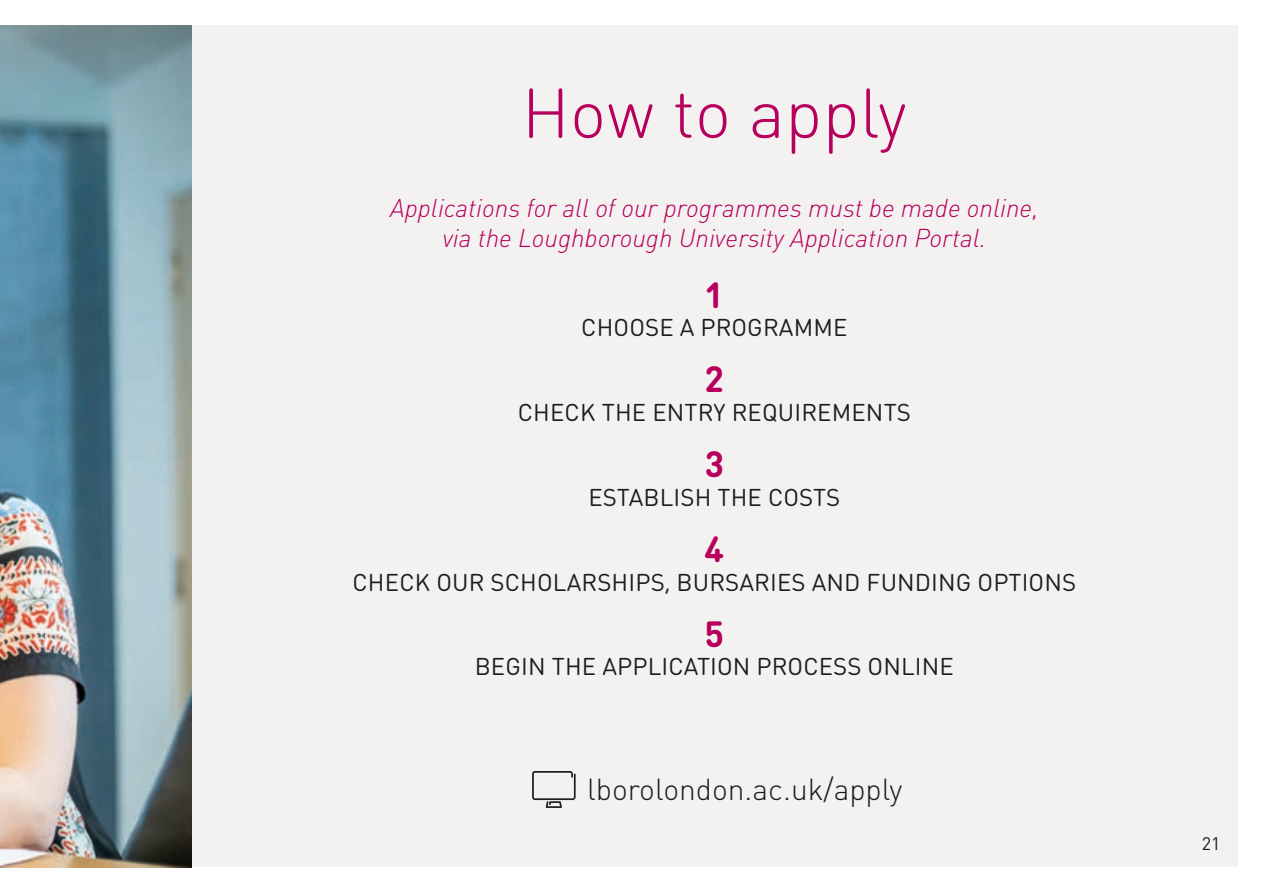
<style>
.page{position:relative;width:1263px;height:893px;background:#fff}
.page>*{position:absolute;margin:0;border:0;box-sizing:border-box;transform-origin:0 0}
.t1{font:300 69px "DIN Round OT";color:#b7005d}
.Body_copy{font:700 36px "DIN Round OT";color:#b7005d}
.t2{font:300 30px "DINOT";color:#1d1d1b}
.Para{font:italic 300 25.5px/30.6px "DINOT";color:#b7005d;text-align:center}
.Body_copy-2{font:24px "DIN Round OT";letter-spacing:.005em;color:#1d1d1b}
.t3{font:18px "DINOT";color:#1d1d1b}
</style>
<div class="page">
<div style="left:85px;top:26px;width:1152px;height:841px;background:#f4f2f0"></div>
<svg style="left:532px;top:771px;width:44px;height:37px"></svg>
<img style="left:0;top:26px;width:191px;height:841px">
<p class="t1" style="left:522px;top:71px;width:387px">How to apply</p>
<p class="Para" style="left:390px;top:192px;width:650px">Applications for all of our programmes must be made online, via the Loughborough University Application Portal.</p>
<p class="Body_copy" style="left:705px;top:271px;width:21px">1</p>
<p class="Body_copy-2" style="left:581px;top:313px;width:268px">CHOOSE A PROGRAMME</p>
<p class="Body_copy" style="left:705px;top:356px;width:21px">2</p>
<p class="Body_copy-2" style="left:518px;top:398px;width:395px">CHECK THE ENTRY REQUIREMENTS</p>
<p class="Body_copy" style="left:705px;top:441px;width:21px">3</p>
<p class="Body_copy-2" style="left:588px;top:482px;width:253px">ESTABLISH THE COSTS</p>
<p class="Body_copy" style="left:705px;top:525px;width:21px">4</p>
<p class="Body_copy-2" style="left:353px;top:567px;width:725px">CHECK OUR SCHOLARSHIPS, BURSARIES AND FUNDING OPTIONS</p>
<p class="Body_copy" style="left:705px;top:610px;width:21px">5</p>
<p class="Body_copy-2" style="left:475px;top:652px;width:481px">BEGIN THE APPLICATION PROCESS ONLINE</p>
<p class="t2" style="left:587px;top:771px;width:317px">lborolondon.ac.uk/apply</p>
<p class="t3" style="left:1202px;top:833px;width:20px">21</p>
</div>
